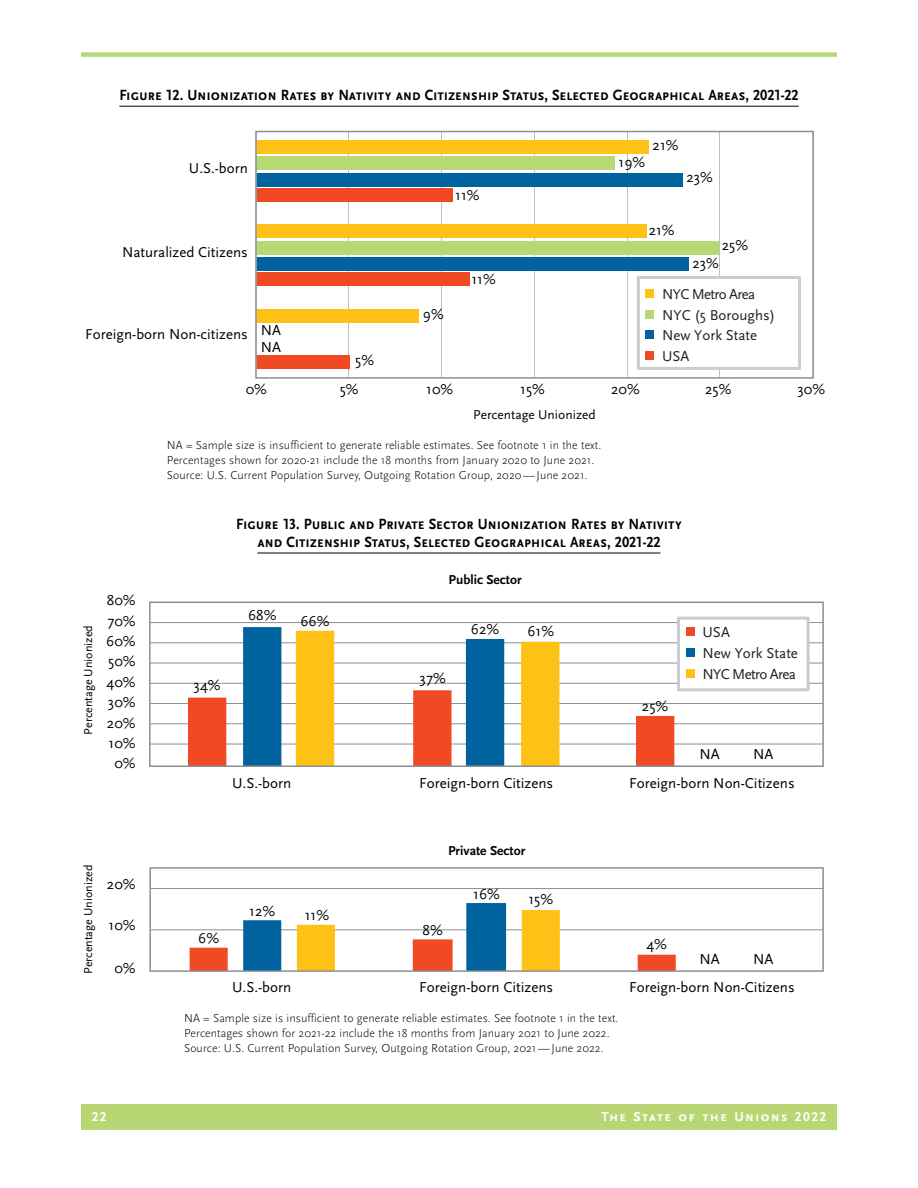
<style>
.page{position:relative;width:918px;height:1188px;background:#fff}
.page>*{position:absolute;margin:0;border:0;box-sizing:border-box;transform-origin:0 0}
._14table_caption{font:15.45px/18px "Scala Sans Bold SC";letter-spacing:-.005em;color:#000;text-align:center;scale:.92 1}
.t1{font:15px "Scala Sans";color:#000}
.t2{font:15px/21.3px "Scala Sans";color:#1e2320}
.t3{font:14.85px "Scala Sans";color:#000}
.t4{font:14.85px/20.7px "Scala Sans";color:#1e2320}
.t5{font:13.5px "Scala Sans Bold SC";letter-spacing:.095em;color:#fff}
.t6{font:700 13.5px "Scala Sans";color:#000}
.t7{font:13.5px "Scala Sans";color:#000}
._10notes{font:300 12px "Scala Sans";letter-spacing:.005em;color:#000}
.t8{font:12px "Scala Sans";color:#000}
</style>
<div class="page">
<div style="left:81px;top:1104px;width:756px;height:26px;background:#b8d774"></div>
<div style="left:81px;top:52px;width:756px;height:5px;background:#b8d774"></div>
<hr style="left:119px;top:106px;width:680px;height:1px;background:#000">
<hr style="left:258px;top:553px;width:402px;height:1px;background:#000">
<div style="left:256px;top:355px;width:94px;height:13px;background:#f04924"></div>
<div style="left:256px;top:173px;width:426px;height:13px;background:#00639f"></div>
<div style="left:256px;top:241px;width:462px;height:13px;background:#b8d874"></div>
<div style="left:256px;top:140px;width:392px;height:14px;background:#fec217"></div>
<div style="left:256px;top:257px;width:432px;height:14px;background:#00639f"></div>
<div style="left:256px;top:225px;width:390px;height:13px;background:#fec217"></div>
<div style="left:256px;top:309px;width:163px;height:13px;background:#fec217"></div>
<div style="left:256px;top:157px;width:358px;height:13px;background:#b8d874"></div>
<div style="left:256px;top:188px;width:197px;height:14px;background:#f04924"></div>
<div style="left:256px;top:273px;width:213px;height:13px;background:#f04924"></div>
<div style="left:637px;top:276px;width:164px;height:94px;border:3px solid #c9cdd3"></div>
<div style="left:646px;top:290px;width:8px;height:8px;background:#fec217"></div>
<div style="left:646px;top:310px;width:8px;height:8px;background:#b8d874"></div>
<div style="left:646px;top:331px;width:8px;height:8px;background:#00639f"></div>
<div style="left:646px;top:351px;width:8px;height:9px;background:#f04924"></div>
<div style="left:255px;top:131px;width:559px;height:248px;border:1px solid #899096"></div>
<hr style="left:150px;top:622px;width:673px;height:1px;background:#899096">
<hr style="left:150px;top:642px;width:673px;height:1px;background:#899096">
<hr style="left:150px;top:663px;width:673px;height:1px;background:#899096">
<hr style="left:150px;top:683px;width:673px;height:1px;background:#899096">
<hr style="left:150px;top:703px;width:673px;height:1px;background:#899096">
<hr style="left:150px;top:723px;width:673px;height:1px;background:#899096">
<hr style="left:150px;top:744px;width:673px;height:1px;background:#899096">
<svg style="left:188px;top:627px;width:486px;height:137px"></svg>
<div style="left:679px;top:618px;width:129px;height:72px;background:#fff"></div>
<div style="left:677px;top:617px;width:133px;height:74px;border:3px solid #c9cdd3"></div>
<div style="left:686px;top:628px;width:8px;height:8px;background:#f04924"></div>
<div style="left:686px;top:649px;width:8px;height:8px;background:#00639f"></div>
<div style="left:686px;top:670px;width:8px;height:8px;background:#fec217"></div>
<div style="left:149px;top:602px;width:675px;height:165px;border:2px solid #899096"></div>
<hr style="left:150px;top:929px;width:673px;height:1px;background:#899096">
<hr style="left:150px;top:888px;width:673px;height:1px;background:#899096">
<svg style="left:190px;top:903px;width:486px;height:66px"></svg>
<div style="left:149px;top:867px;width:675px;height:105px;border:2px solid #899096"></div>
<p class="_14table_caption" style="left:119px;top:86px;width:740px">Figure 12. Unionization Rates by Nativity and Citizenship Status, Selected Geographical Areas, 2021-22</p>
<p class="t3" style="left:189px;top:160px;width:60px">U.S.-born</p>
<p class="t3" style="left:122px;top:244px;width:127px">Naturalized Citizens</p>
<p class="t3" style="left:85px;top:326px;width:164px">Foreign-born Non-citizens</p>
<p class="t3" style="left:261px;top:322px;width:22px">NA</p>
<p class="t3" style="left:261px;top:339px;width:22px">NA</p>
<p class="t3" style="left:355px;top:353px;width:20px">5%</p>
<p class="t3" style="left:455px;top:187px;width:26px">11%</p>
<p class="t3" style="left:423px;top:306px;width:22px">9%</p>
<p class="t3" style="left:471px;top:271px;width:26px">11%</p>
<p class="t3" style="left:619px;top:155px;width:28px">19%</p>
<p class="t3" style="left:653px;top:137px;width:27px">21%</p>
<p class="t3" style="left:686px;top:169px;width:28px">23%</p>
<p class="t3" style="left:649px;top:222px;width:27px">21%</p>
<p class="t3" style="left:722px;top:237px;width:28px">25%</p>
<p class="t3" style="left:692px;top:255px;width:28px">23%</p>
<p class="t4" style="left:662px;top:284px;width:115px">NYC Metro Area<br>NYC (5 Boroughs)<br>New York State<br>USA</p>
<p class="t3" style="left:246px;top:381px;width:23px">0%</p>
<p class="t3" style="left:340px;top:381px;width:20px">5%</p>
<p class="t3" style="left:426px;top:381px;width:29px">10%</p>
<p class="t3" style="left:520px;top:381px;width:26px">15%</p>
<p class="t3" style="left:611px;top:381px;width:30px">20%</p>
<p class="t3" style="left:705px;top:381px;width:28px">25%</p>
<p class="t3" style="left:797px;top:381px;width:29px">30%</p>
<p class="t7" style="left:473px;top:407px;width:124px">Percentage Unionized</p>
<p class="_10notes" style="left:167px;top:438px;width:436px">NA = Sample size is insufficient to generate reliable estimates. See footnote 1 in the text.</p>
<p class="_10notes" style="left:167px;top:453px;width:429px">Percentages shown for 2020-21 include the 18 months from January 2020 to June 2021.</p>
<p class="_10notes" style="left:167px;top:468px;width:422px">Source: U.S. Current Population Survey, Outgoing Rotation Group, 2020—June 2021.</p>
<p class="_14table_caption" style="left:236px;top:515px;width:486px">Figure 13. Public and Private Sector Unionization Rates by Nativity and Citizenship Status, Selected Geographical Areas, 2021-22</p>
<p class="t8" style="left:82px;top:735px;width:111px;rotate:-90deg">Percentage Unionized</p>
<p class="t1" style="left:107px;top:592px;width:30px">80%</p>
<p class="t1" style="left:107px;top:613px;width:30px">70%</p>
<p class="t1" style="left:106px;top:633px;width:31px">60%</p>
<p class="t1" style="left:108px;top:653px;width:29px">50%</p>
<p class="t1" style="left:106px;top:674px;width:31px">40%</p>
<p class="t1" style="left:108px;top:694px;width:29px">30%</p>
<p class="t1" style="left:107px;top:715px;width:30px">20%</p>
<p class="t1" style="left:109px;top:735px;width:29px">10%</p>
<p class="t1" style="left:114px;top:755px;width:23px">0%</p>
<p class="t8" style="left:82px;top:974px;width:111px;rotate:-90deg">Percentage Unionized</p>
<p class="t1" style="left:107px;top:876px;width:30px">20%</p>
<p class="t1" style="left:109px;top:917px;width:29px">10%</p>
<p class="t1" style="left:114px;top:960px;width:23px">0%</p>
<p class="t1" style="left:194px;top:677px;width:29px">34%</p>
<p class="t1" style="left:248px;top:607px;width:30px">68%</p>
<p class="t1" style="left:300px;top:613px;width:31px">66%</p>
<p class="t6" style="left:449px;top:572px;width:74px">Public Sector</p>
<p class="t1" style="left:420px;top:670px;width:28px">37%</p>
<p class="t1" style="left:471px;top:621px;width:30px">62%</p>
<p class="t1" style="left:527px;top:623px;width:28px">61%</p>
<p class="t1" style="left:642px;top:698px;width:28px">25%</p>
<p class="t2" style="left:702px;top:621px;width:97px">USA<br>New York State<br>NYC Metro Area</p>
<p class="t1" style="left:699px;top:746px;width:22px">NA</p>
<p class="t1" style="left:753px;top:746px;width:22px">NA</p>
<p class="t1" style="left:232px;top:775px;width:61px">U.S.-born</p>
<p class="t1" style="left:419px;top:775px;width:136px">Foreign-born Citizens</p>
<p class="t1" style="left:629px;top:775px;width:167px">Foreign-born Non-Citizens</p>
<p class="t1" style="left:198px;top:930px;width:22px">6%</p>
<p class="t1" style="left:249px;top:903px;width:28px">12%</p>
<p class="t1" style="left:305px;top:907px;width:26px">11%</p>
<p class="t6" style="left:448px;top:843px;width:79px">Private Sector</p>
<p class="t1" style="left:423px;top:922px;width:22px">8%</p>
<p class="t1" style="left:473px;top:886px;width:28px">16%</p>
<p class="t1" style="left:528px;top:891px;width:26px">15%</p>
<p class="t1" style="left:646px;top:936px;width:22px">4%</p>
<p class="t1" style="left:699px;top:951px;width:22px">NA</p>
<p class="t1" style="left:753px;top:951px;width:22px">NA</p>
<p class="t1" style="left:232px;top:979px;width:61px">U.S.-born</p>
<p class="t1" style="left:419px;top:979px;width:136px">Foreign-born Citizens</p>
<p class="t1" style="left:629px;top:979px;width:167px">Foreign-born Non-Citizens</p>
<p class="_10notes" style="left:184px;top:1012px;width:436px">NA = Sample size is insufficient to generate reliable estimates. See footnote 1 in the text.</p>
<p class="_10notes" style="left:184px;top:1027px;width:427px">Percentages shown for 2021-22 include the 18 months from January 2021 to June 2022.</p>
<p class="_10notes" style="left:184px;top:1042px;width:421px">Source: U.S. Current Population Survey, Outgoing Rotation Group, 2021—June 2022.</p>
<p class="t5" style="left:92px;top:1109px;width:16px">22</p>
<p class="t5" style="left:601px;top:1109px;width:226px">The State of the Unions 2022</p>
</div>
